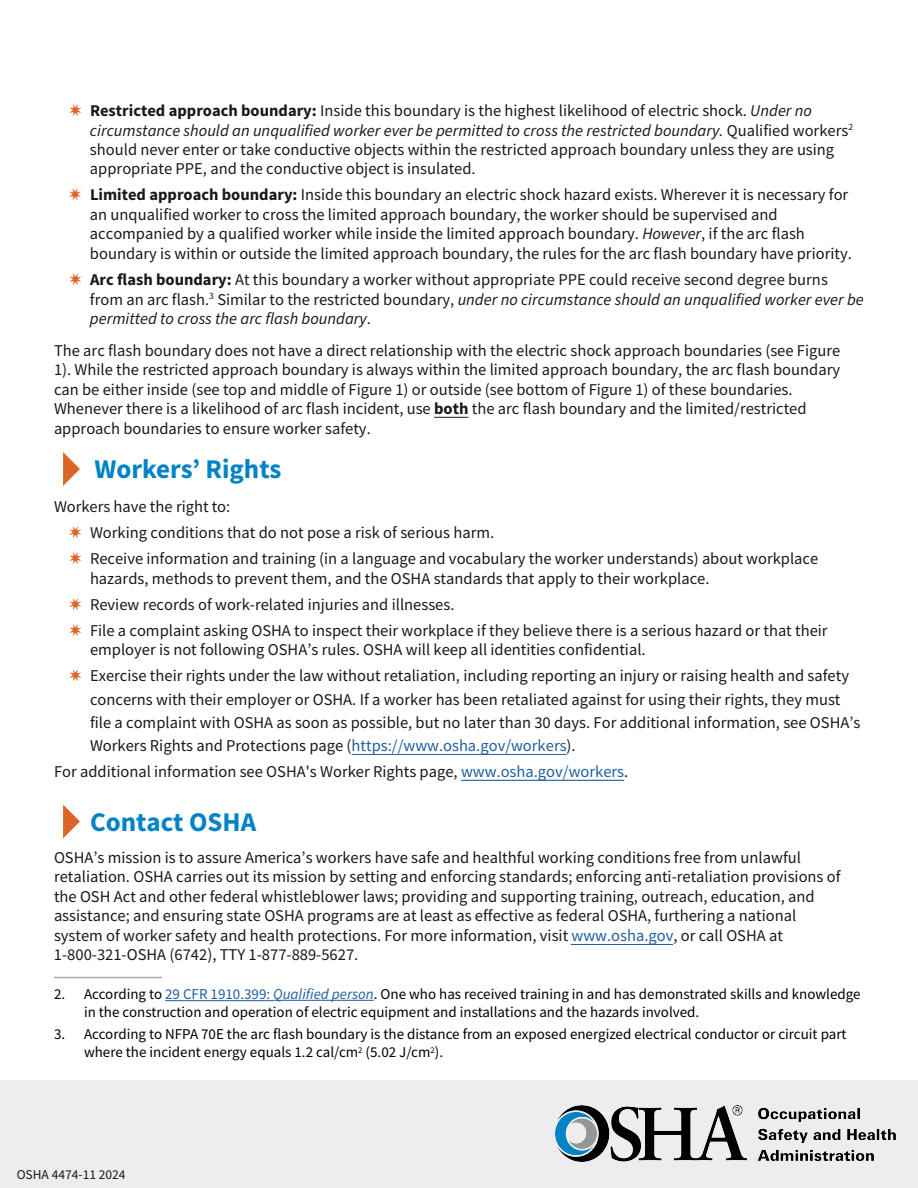
<style>
.page{position:relative;width:918px;height:1188px;background:#fff}
.page>*{position:absolute;margin:0;border:0;box-sizing:border-box;transform-origin:0 0}
.t1{font:700 27px "Source Sans Pro";color:#0283c6}
.t2{font:16.5px/19.5px "Source Sans Pro";color:#16191f}
.t3{font:15px/18px "Source Sans Pro";color:#000}
.t4{font:13.5px "Source Sans Pro";color:#15181e}
.s1{font-weight:700}
.s2{font-style:italic}
.s3{color:#215e9e}
.s4{font-style:italic;color:#215e9e}
</style>
<div class="page">
<hr style="left:54px;top:977px;width:108px;height:1px;background:#a8aaad">
<hr style="left:165px;top:1000px;width:108px;height:1px;background:#215e9e">
<hr style="left:273px;top:1000px;width:101px;height:1px;background:#215e9e">
<div style="left:0;top:1080px;width:918px;height:108px;background:#eeeded"></div>
<svg style="left:63px;top:452px;width:17px;height:34px"></svg>
<svg style="left:63px;top:805px;width:17px;height:33px"></svg>
<hr style="left:461px;top:780px;width:163px;height:1px;background:#215e9e">
<hr style="left:572px;top:944px;width:101px;height:1px;background:#215e9e">
<img style="left:556px;top:1106px;width:340px;height:55px">
<hr style="left:352px;top:754px;width:215px;height:1px;background:#215e9e">
<hr style="left:434px;top:417px;width:34px;height:1px;background:#16191f">
<p class="t2" style="left:90px;top:101px;width:765px"><span class="s1">Restricted approach boundary:</span> Inside this boundary is the highest likelihood of electric shock. <span class="s2">Under no circumstance should an unqualified worker ever be permitted to cross the restricted boundary.</span> Qualified workers<sup>2 </sup>should never enter or take conductive objects within the restricted approach boundary unless they are using appropriate PPE, and the conductive object is insulated.</p>
<p class="t2" style="left:90px;top:185px;width:763px"><span class="s1">Limited approach boundary:</span> Inside this boundary an electric shock hazard exists. Wherever it is necessary for an unqualified worker to cross the limited approach boundary, the worker should be supervised and accompanied by a qualified worker while inside the limited approach boundary. <span class="s2">However</span>, if the arc flash boundary is within or outside the limited approach boundary, the rules for the arc flash boundary have priority.</p>
<p class="t2" style="left:90px;top:269px;width:775px"><span class="s1">Arc flash boundary:</span> At this boundary a worker without appropriate PPE could receive second degree burns from an arc flash.<sup>3</sup> Similar to the restricted boundary, <span class="s2">under no circumstance should an unqualified worker ever be permitted to cross the arc flash boundary</span>.</p>
<p class="t2" style="left:54px;top:340px;width:788px">The arc flash boundary does not have a direct relationship with the electric shock approach boundaries (see Figure 1). While the restricted approach boundary is always within the limited approach boundary, the arc flash boundary can be either inside (see top and middle of Figure 1) or outside (see bottom of Figure 1) of these boundaries.<br>Whenever there is a likelihood of arc flash incident, use <span class="s1">both</span> the arc flash boundary and the limited/restricted approach boundaries to ensure worker safety.</p>
<h1 class="t1" style="left:94px;top:451px;width:188px">Workers’ Rights</h1>
<p class="t2" style="left:90px;top:493px;width:730px;line-height:26.2px;text-indent:-36px">Workers have the right to:<br>Working conditions that do not pose a risk of serious harm.<br>Receive information and training (in a language and vocabulary the worker understands) about workplace</p>
<p class="t2" style="left:90px;top:565px;width:739px;line-height:26.2px">hazards, methods to prevent them, and the OSHA standards that apply to their workplace.<br>Review records of work-related injuries and illnesses.<br>File a complaint asking OSHA to inspect their workplace if they believe there is a serious hazard or that their</p>
<p class="t2" style="left:90px;top:637px;width:761px;line-height:26px">employer is not following OSHA’s rules. OSHA will keep all identities confidential.<br>Exercise their rights under the law without retaliation, including reporting an injury or raising health and safety</p>
<p class="t2" style="left:90px;top:687px;width:772px;line-height:23.2px">concerns with their employer or OSHA. If a worker has been retaliated against for using their rights, they must file a complaint with OSHA as soon as possible, but no later than 30 days. For additional information, see OSHA’s<br>Workers Rights and Protections page (<span class="s3">https://www.osha.gov/workers</span>).</p>
<p class="t2" style="left:54px;top:762px;width:576px">For additional information see OSHA's Worker Rights page, <span class="s3">www.osha.gov/workers</span>.</p>
<h1 class="t1" style="left:90px;top:804px;width:168px">Contact OSHA</h1>
<p class="t2" style="left:54px;top:847px;width:788px">OSHA’s mission is to assure America’s workers have safe and healthful working conditions free from unlawful retaliation. OSHA carries out its mission by setting and enforcing standards; enforcing anti-retaliation provisions of the OSH Act and other federal whistleblower laws; providing and supporting training, outreach, education, and assistance; and ensuring state OSHA programs are at least as effective as federal OSHA, furthering a national system of worker safety and health protections. For more information, visit <span class="s3">www.osha.gov</span>, or call OSHA at 1-800-321-OSHA (6742), TTY 1-877-889-5627.</p>
<p class="t3" style="left:84px;top:985px;width:778px;text-indent:-30px">2. According to <span class="s3">29 CFR 1910.399:</span> <span class="s4">Qualified person</span>. One who has received training in and has demonstrated skills and knowledge in the construction and operation of electric equipment and installations and the hazards involved.</p>
<p class="t3" style="left:84px;top:1025px;width:764px;text-indent:-30px">3. According to NFPA 70E the arc flash boundary is the distance from an exposed energized electrical conductor or circuit part where the incident energy equals 1.2 cal/cm<sup>2</sup> (5.02 J/cm<sup>2</sup>).</p>
<p class="t4" style="left:17px;top:1166px;width:111px">OSHA 4474-11 2024</p>
</div>
